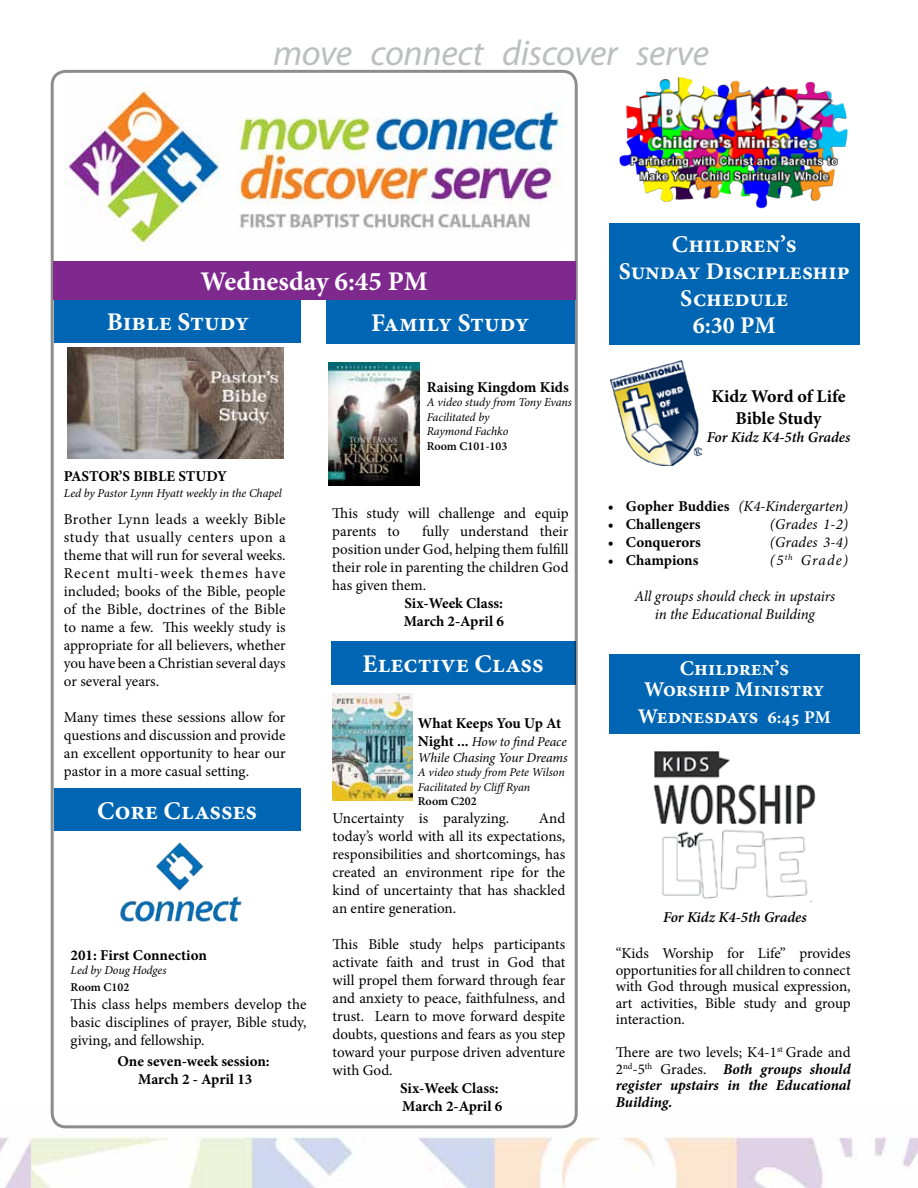
<style>
.page{position:relative;width:918px;height:1188px;background:#fff}
.page>*{position:absolute;margin:0;border:0;box-sizing:border-box;transform-origin:0 0}
.t1{font:italic 36px "Myriad Pro";letter-spacing:-.01em;color:#bcbec0}
.t2{font:700 27px "Minion Pro";color:#fff}
.t3{font:700 25.5px "Minion Pro";color:#fff}
.t4{font:700 24px/27px "Minion Pro";color:#fff;text-align:center}
.t5{font:700 21px/21px "Minion Pro";color:#fff;text-align:center}
.t6{font:700 18px/21.6px "Minion Pro";letter-spacing:-.01em;color:#000;text-align:center}
.t7{font:15px/18px "Minion Pro";letter-spacing:-.005em;color:#000;text-align:justify}
.t8{font:700 15px/18px "Minion Pro";letter-spacing:-.01em;color:#000}
.t9{font:italic 15px/18px "Minion Pro";letter-spacing:-.005em;color:#000;text-align:center}
.t10{font:italic 700 15px/16.5px "Minion Pro";color:#000;text-align:justify}
.t11{font:italic 600 15px "Minion Pro";letter-spacing:-.005em;color:#000}
.t12{font:italic 13.5px/16.2px "Minion Pro";letter-spacing:-.01em;color:#000}
.t13{font:italic 12px/14.4px "Minion Pro";letter-spacing:-.01em;color:#000}
.t14{font:600 12px "Minion Pro";color:#000}
.s1{font-weight:700;font-style:normal;font-size:15px}
.s2{font-weight:700;font-style:normal}
.s3{font-size:18px}
.s4{font-weight:400;font-style:normal}
</style>
<div class="page">
<img style="left:0;top:1104px;width:918px;height:84px">
<div style="left:331px;top:641px;width:244px;height:43px;background:#0066b3"></div>
<div style="left:51px;top:70px;width:527px;height:1058px;border:3px solid #000;border-radius:14px"></div>
<div style="left:55px;top:300px;width:246px;height:43px;background:#0066b3"></div>
<div style="left:54px;top:788px;width:246px;height:43px;background:#0066b3"></div>
<div style="left:53px;top:261px;width:523px;height:39px;background:#7f298f"></div>
<img style="left:610px;top:361px;width:91px;height:105px">
<div style="left:609px;top:223px;width:251px;height:122px;background:#0066b3"></div>
<img style="left:619px;top:77px;width:229px;height:132px">
<div style="left:609px;top:654px;width:251px;height:80px;background:#0066b3"></div>
<img style="left:654px;top:751px;width:162px;height:152px">
<img style="left:64px;top:86px;width:500px;height:164px">
<img style="left:68px;top:348px;width:215px;height:111px">
<img style="left:120px;top:842px;width:122px;height:80px">
<div style="left:326px;top:300px;width:248px;height:43px;background:#0066b3"></div>
<img style="left:328px;top:362px;width:92px;height:124px">
<img style="left:333px;top:693px;width:79px;height:108px">
<h1 class="t1" style="left:273px;top:30px;width:437px">move connect discover serve</h1>
<h2 class="t2" style="left:201px;top:263px;width:229px">Wednesday 6:45 PM</h2>
<h3 class="t3" style="left:107px;top:304px;width:144px">Bible Study</h3>
<p class="t8" style="left:64px;top:467px;width:165px">PASTOR’S BIBLE STUDY</p>
<p class="t13" style="left:64px;top:486px;width:219px">Led by Pastor Lynn Hyatt weekly in the Chapel</p>
<p class="t7" style="left:64px;top:510px;width:223px">Brother Lynn leads a weekly Bible study that usually centers upon a theme that will run for several weeks.<br>Recent multi-week themes have included; books of the Bible, people of the Bible, doctrines of the Bible to name a few. This weekly study is appropriate for all believers, whether you have been a Christian several days or several years.</p>
<p class="t7" style="left:64px;top:708px;width:223px">Many times these sessions allow for questions and discussion and provide an excellent opportunity to hear our pastor in a more casual setting.</p>
<h3 class="t3" style="left:97px;top:792px;width:162px">Core Classes</h3>
<p class="t8" style="left:71px;top:946px;width:138px">201: First Connection</p>
<p class="t13" style="left:71px;top:963px;width:97px">Led by Doug Hodges</p>
<p class="t14" style="left:71px;top:978px;width:60px">Room C102</p>
<p class="t7" style="left:71px;top:995px;width:237px">This class helps members develop the basic disciplines of prayer, Bible study, giving, and fellowship.</p>
<p class="t8" style="left:118px;top:1052px;width:154px;text-align:center">One seven-week session:<br>March 2 - April 13</p>
<h3 class="t3" style="left:371px;top:305px;width:159px">Family Study</h3>
<p class="t8" style="left:427px;top:378px;width:144px">Raising Kingdom Kids</p>
<p class="t13" style="left:427px;top:395px;width:147px">A video study from Tony Evans<br>Facilitated by<br>Raymond Fachko</p>
<p class="t14" style="left:427px;top:438px;width:82px">Room C101-103</p>
<p class="t7" style="left:332px;top:504px;width:238px">This study will challenge and equip parents to</p>
<p class="t7" style="left:332px;top:522px;width:238px;text-indent:90px">fully understand their position under God, helping them fulfill their role in parenting the children God has given them.</p>
<p class="t8" style="left:404px;top:594px;width:102px">Six-Week Class:<br>March 2-April 6</p>
<h3 class="t3" style="left:363px;top:646px;width:182px">Elective Class</h3>
<p class="t8" style="left:418px;top:714px;width:145px">What Keeps You Up At</p>
<p class="t12" style="left:418px;top:733px;width:151px"><span class="s1">Night ...</span> How to find Peace<br>While Chasing Your Dreams</p>
<p class="t13" style="left:418px;top:765px;width:148px">A video study from Pete Wilson<br>Facilitated by CliffRyan</p>
<p class="t14" style="left:418px;top:793px;width:60px">Room C202</p>
<p class="t7" style="left:333px;top:809px;width:178px">Uncertainty is paralyzing.</p>
<p class="t7" style="left:333px;top:809px;width:234px;text-indent:206px">And today’s world with all its expectations, responsibilities and shortcomings, has created an environment ripe for the kind of uncertainty that has shackled an entire generation.</p>
<p class="t7" style="left:333px;top:935px;width:234px">This Bible study helps participants activate faith and trust in God that will propel them forward through fear and anxiety to peace, faithfulness, and trust. Learn to move forward despite doubts, questions and fears as you step toward your purpose driven adventure with God.</p>
<p class="t8" style="left:400px;top:1079px;width:104px">Six-Week Class:<br>March 2-April 6</p>
<h3 class="t4" style="left:619px;top:231px;width:233px">Children’s<br>Sunday Discipleship<br>Schedule<br>6:30 PM</h3>
<p class="t6" style="left:712px;top:385px;width:136px">Kidz Word of Life<br>Bible Study</p>
<p class="t11" style="left:707px;top:426px;width:145px">For Kidz K4-5th Grades</p>
<p class="t9" style="left:608px;top:497px;width:242px"><span class="s2">• Gopher Buddies</span> (K4-Kindergarten)</p>
<p class="t8" style="left:608px;top:515px;width:94px">• Challengers</p>
<p class="t9" style="left:770px;top:515px;width:80px">(Grades 1-2)</p>
<p class="t8" style="left:608px;top:533px;width:94px">• Conquerors</p>
<p class="t9" style="left:770px;top:533px;width:80px">(Grades 3-4)</p>
<p class="t8" style="left:608px;top:551px;width:92px">• Champions</p>
<p class="t9" style="left:770px;top:551px;width:80px">(5<sup>th</sup> Grade)</p>
<p class="t9" style="left:634px;top:587px;width:202px">All groups should check in upstairs in the Educational Building</p>
<h3 class="t5" style="left:644px;top:657px;width:182px">Children’s<br>Worship Ministry</h3>
<h3 class="t5" style="left:638px;top:705px;width:195px">Wednesdays <span class="s3">6:45 PM</span></h3>
<p class="t11" style="left:663px;top:907px;width:145px">For Kidz K4-5th Grades</p>
<p class="t7" style="left:616px;top:945px;width:236px;line-height:16.5px">“Kids Worship for Life” provides opportunities for all children to connect with God through musical expression, art activities, Bible study and group interaction.</p>
<p class="t10" style="left:616px;top:1044px;width:237px"><span class="s4">There are two levels; K4-1</span><sup>st</sup> <span class="s4">Grade and 2</span><sup>nd</sup><span class="s4">-5</span><sup>th</sup> <span class="s4">Grades.</span> Both groups should register upstairs in the Educational Building.</p>
</div>
